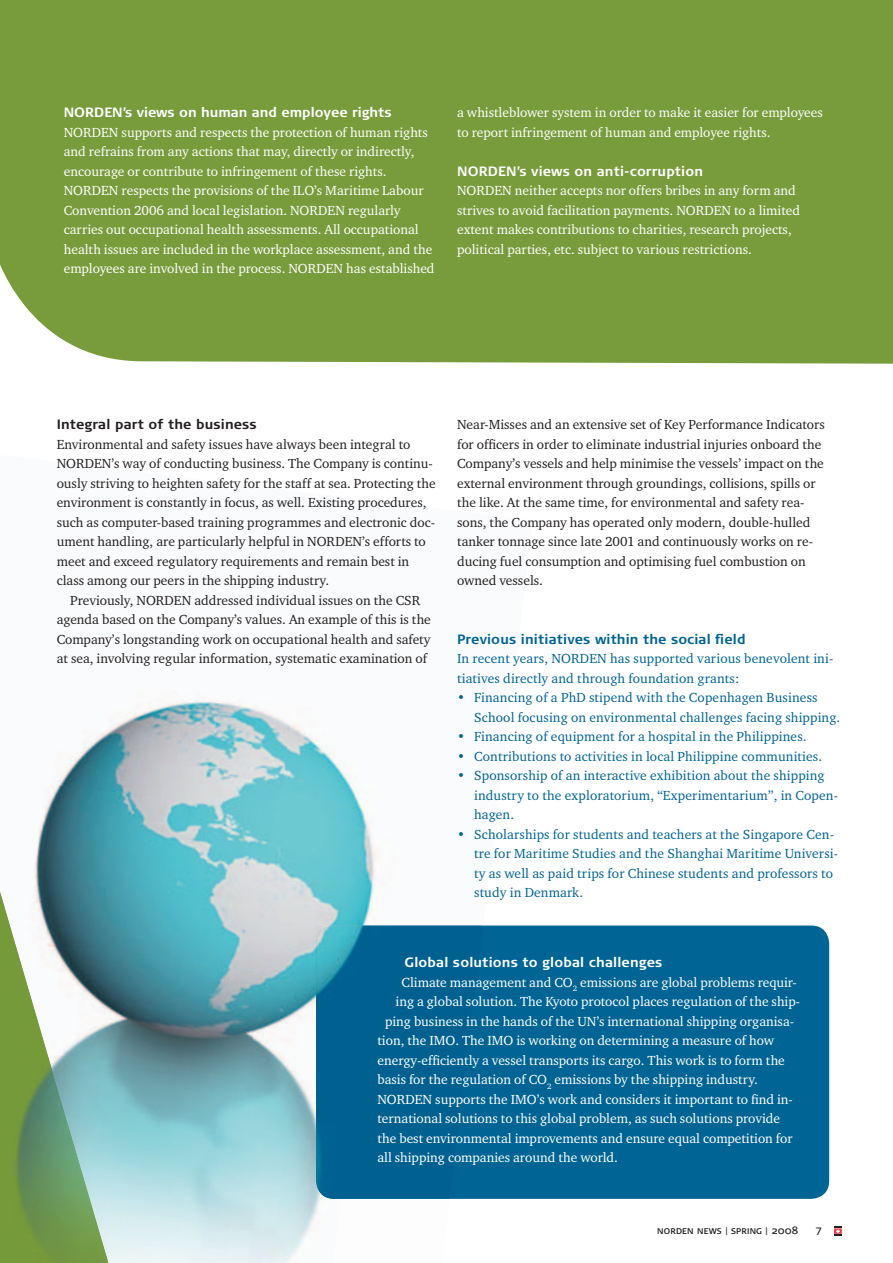
<style>
.page{position:relative;width:893px;height:1263px;background:#fff}
.page>*{position:absolute;margin:0;border:0;box-sizing:border-box;transform-origin:0 0}
.t1{font:13.5px/19.5px "Charter ITC";color:#fff}
.t2{font:13.5px/19.5px "Charter ITC";color:#231f20}
.t3{font:13.5px/19.5px "Charter ITC";letter-spacing:.01em;color:#006494}
.t4{font:700 13.5px "Signa Column";letter-spacing:.01em;color:#fff}
.t5{font:700 13.5px "Signa Column";letter-spacing:.01em;color:#006494}
.t6{font:700 13.5px "Signa Column";letter-spacing:.01em;color:#231f20}
.t7{font:10.5px "Signa Caps";letter-spacing:.01em;color:#231f20}
.s1{font-size:9px}
</style>
<div class="page">
<div style="left:316px;top:925px;width:513px;height:274px;background:#006494;border-radius:18px"></div>
<img style="left:57px;top:692px;width:209px;height:86px">
<img style="left:266px;top:712px;width:267px;height:214px">
<img style="left:34px;top:778px;width:246px;height:161px">
<img style="left:221px;top:919px;width:153px;height:344px">
<img style="left:55px;top:939px;width:206px;height:140px">
<img style="left:92px;top:1052px;width:156px;height:133px">
<img style="left:333px;top:1199px;width:41px;height:64px">
<img style="left:113px;top:1166px;width:121px;height:97px">
<img style="left:316px;top:925px;width:167px;height:274px">
<img style="left:0;top:869px;width:55px;height:394px">
<img style="left:6px;top:1012px;width:86px;height:251px">
<img style="left:60px;top:1142px;width:53px;height:121px">
<div style="left:0;top:0;width:893px;height:364px;background:#789c3b"></div>
<svg style="left:834px;top:1226px;width:8px;height:10px"></svg>
<p class="t4" style="left:64px;top:107px;width:330px">NORDEN’s views on human and employee rights</p>
<p class="t1" style="left:64px;top:123px;width:372px">NORDEN supports and respects the protection of human rights and refrains from any actions that may, directly or indirectly, encourage or contribute to infringement of these rights.<br>NORDEN respects the provisions of the ILO’s Maritime Labour Convention 2006 and local legislation. NORDEN regularly carries out occupational health assessments. All occupational health issues are included in the workplace assessment, and the employees are involved in the process. NORDEN has established</p>
<p class="t1" style="left:457px;top:104px;width:367px">a whistleblower system in order to make it easier for employees to report infringement of human and employee rights.</p>
<p class="t4" style="left:457px;top:165px;width:247px">NORDEN’s views on anti-corruption</p>
<p class="t1" style="left:457px;top:182px;width:344px">NORDEN neither accepts nor offers bribes in any form and strives to avoid facilitation payments. NORDEN to a limited extent makes contributions to charities, research projects, political parties, etc. subject to various restrictions.</p>
<p class="t6" style="left:57px;top:419px;width:202px">Integral part of the business</p>
<p class="t2" style="left:57px;top:435px;width:381px">Environmental and safety issues have always been integral to NORDEN’s way of conducting business. The Company is continu&shy;ously striving to heighten safety for the staff at sea. Protecting the environment is constantly in focus, as well. Existing procedures, such as computer-based training programmes and electronic doc&shy;ument handling, are particularly helpful in NORDEN’s efforts to meet and exceed regulatory requirements and remain best in class among our peers in the shipping industry.</p>
<p class="t2" style="left:57px;top:591px;width:376px;text-align:center">Previously, NORDEN addressed individual issues on the CSR agenda based on the Company’s values. An example of this is the Company’s longstanding work on occupational health and safety at sea, involving regular information, systematic examination of</p>
<p class="t2" style="left:457px;top:416px;width:369px">Near-Misses and an extensive set of Key Performance Indicators for officers in order to eliminate industrial injuries onboard the Company’s vessels and help minimise the vessels’ impact on the external environment through groundings, collisions, spills or the like. At the same time, for environmental and safety rea&shy;sons, the Company has operated only modern, double-hulled tanker tonnage since late 2001 and continuously works on re&shy;ducing fuel consumption and optimising fuel combustion on owned vessels.</p>
<p class="t5" style="left:457px;top:633px;width:290px">Previous initiatives within the social field</p>
<p class="t3" style="left:457px;top:650px;width:378px">In recent years, NORDEN has supported various benevolent ini&shy;tiatives directly and through foundation grants:</p>
<p class="t3" style="left:474px;top:689px;width:368px;text-indent:-17px">• Financing of a PhD stipend with the Copenhagen Business<br>School focusing on environmental challenges facing shipping.</p>
<p class="t3" style="left:457px;top:728px;width:351px">• Financing of equipment for a hospital in the Philippines.</p>
<p class="t3" style="left:457px;top:747px;width:367px">• Contributions to activities in local Philippine communities.</p>
<p class="t3" style="left:474px;top:767px;width:365px;text-indent:-17px">• Sponsorship of an interactive exhibition about the shipping industry to the exploratorium, “Experimentarium”, in Copen&shy;hagen.</p>
<p class="t3" style="left:474px;top:825px;width:365px;text-indent:-17px">• Scholarships for students and teachers at the Singapore Cen&shy;tre for Maritime Studies and the Shanghai Maritime Universi&shy;ty as well as paid trips for Chinese students and professors to study in Denmark.</p>
<p class="t4" style="left:405px;top:957px;width:259px">Global solutions to global challenges</p>
<p class="t1" style="left:402px;top:973px;width:397px">Climate management and CO<sub>2</sub> emissions are global problems requir-</p>
<p class="t1" style="left:396px;top:993px;width:406px">ing a global solution. The Kyoto protocol places regulation of the ship-</p>
<p class="t1" style="left:385px;top:1012px;width:410px">ping business in the hands of the UN’s international shipping organisa-</p>
<p class="t1" style="left:377px;top:1032px;width:398px">tion, the IMO. The IMO is working on determining a measure of how</p>
<p class="t1" style="left:377px;top:1051px;width:409px">energy-efficiently a vessel transports its cargo. This work is to form the</p>
<p class="t1" style="left:377px;top:1071px;width:382px">basis for the regulation of CO<sub>2</sub> emissions by the shipping industry.</p>
<p class="t1" style="left:377px;top:1090px;width:417px">NORDEN supports the IMO’s work and considers it important to find in-</p>
<p class="t1" style="left:377px;top:1110px;width:404px">ternational solutions to this global problem, as such solutions provide</p>
<p class="t1" style="left:377px;top:1129px;width:417px">the best environmental improvements and ensure equal competition for</p>
<p class="t1" style="left:377px;top:1149px;width:242px">all shipping companies around the world.</p>
<p class="t7" style="left:657px;top:1224px;width:143px">norden news <span class="s1">|</span> spring <span class="s1">|</span> 2008</p>
<p class="t7" style="left:816px;top:1223px;width:7px">7</p>
</div>
